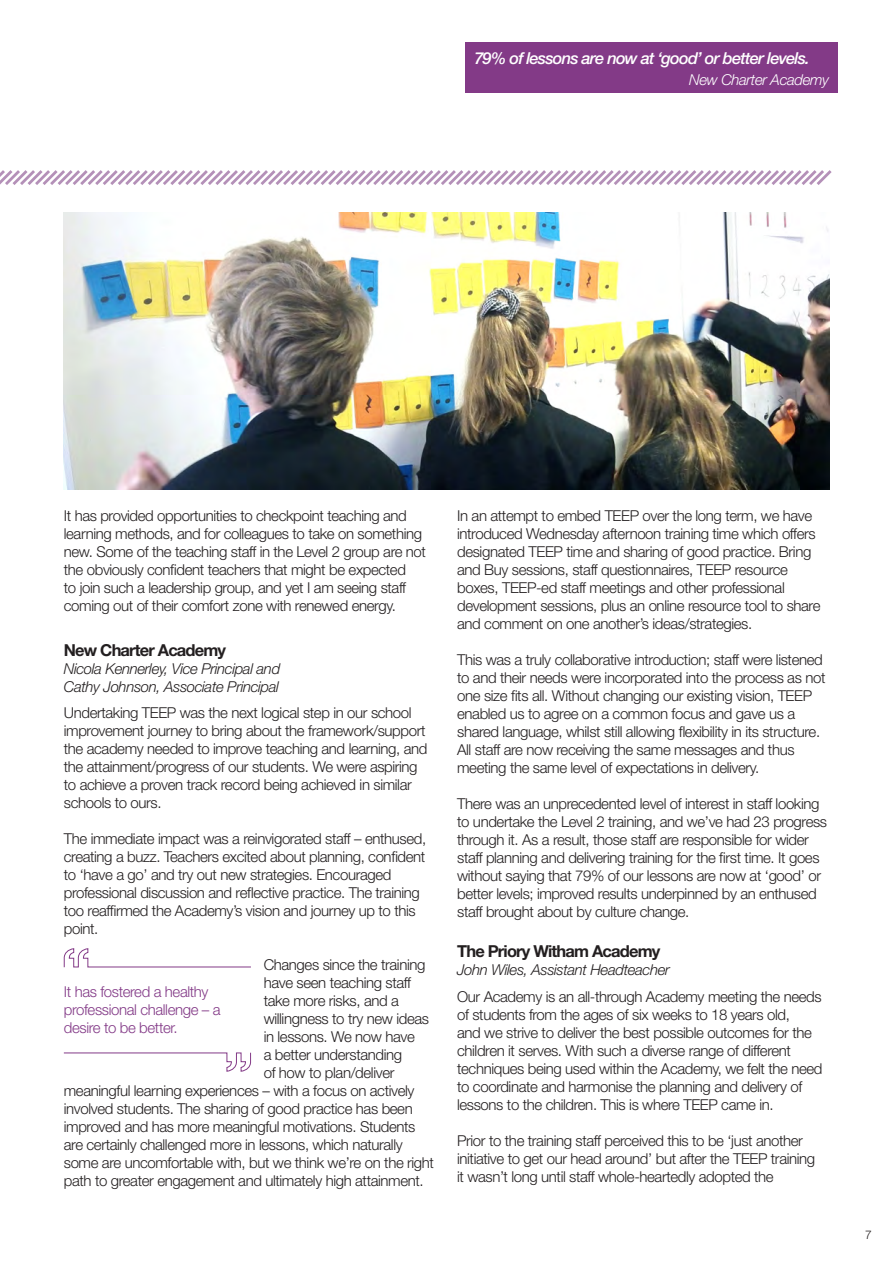
<style>
.page{position:relative;width:893px;height:1263px;background:#fff}
.page>*{position:absolute;margin:0;border:0;box-sizing:border-box;transform-origin:0 0}
.t1{font:italic 500 16.5px "Helvetica Neue LT Std";letter-spacing:-.05em;color:#fff}
.t2{font:700 16.5px "Helvetica Neue LT Std";letter-spacing:-.05em;color:#231f20}
.t3{font:300 15px/18px "Helvetica Neue LT Std";letter-spacing:-.025em;color:#231f20}
.t4{font:italic 300 15px/18px "Helvetica Neue LT Std";letter-spacing:-.025em;color:#231f20}
.t5{font:300 15px/18px "Helvetica Neue LT Std";letter-spacing:-.025em;color:#833a87}
.t6{font:italic 300 15px "Helvetica Neue LT Std";letter-spacing:-.025em;color:#fff}
.t7{font:300 12px "Helvetica Neue LT Std";color:#231f20}
</style>
<div class="page">
<img style="left:64px;top:213px;width:765px;height:276px">
<svg style="left:63px;top:948px;width:188px;height:20px"></svg>
<svg style="left:63px;top:1052px;width:188px;height:20px"></svg>
<div style="left:466px;top:43px;width:372px;height:50px;background:#833a87"></div>
<svg style="left:0;top:170px;width:832px;height:15px"></svg>
<p class="t1" style="left:474px;top:48px;width:337px">79% of lessons are now at ‘good’ or better levels.</p>
<p class="t6" style="left:689px;top:71px;width:141px">New Charter Academy</p>
<p class="t3" style="left:64px;top:506px;width:364px">It has provided opportunities to checkpoint teaching and learning methods, and for colleagues to take on something new. Some of the teaching staff in the Level 2 group are not the obviously confident teachers that might be expected<br>to join such a leadership group, and yet I am seeing staff coming out of their comfort zone with renewed energy.</p>
<p class="t2" style="left:64px;top:639px;width:164px">New Charter Academy</p>
<p class="t4" style="left:64px;top:659px;width:218px">Nicola Kennerley, Vice Principal and<br>Cathy Johnson, Associate Principal</p>
<p class="t3" style="left:64px;top:703px;width:365px">Undertaking TEEP was the next logical step in our school improvement journey to bring about the framework/support the academy needed to improve teaching and learning, and the attainment/progress of our students. We were aspiring to achieve a proven track record being achieved in similar schools to ours.</p>
<p class="t3" style="left:64px;top:829px;width:364px">The immediate impact was a reinvigorated staff – enthused, creating a buzz. Teachers excited about planning, confident to ‘have a go’ and try out new strategies. Encouraged professional discussion and reflective practice. The training too reaffirmed the Academy’s vision and journey up to this point.</p>
<p class="t3" style="left:264px;top:955px;width:163px">Changes since the training</p>
<p class="t3" style="left:264px;top:973px;width:149px">have seen teaching staff</p>
<p class="t3" style="left:264px;top:991px;width:137px">take more risks, and a</p>
<p class="t3" style="left:264px;top:1009px;width:167px">willingness to try new ideas</p>
<p class="t3" style="left:264px;top:1027px;width:153px">in lessons. We now have</p>
<p class="t3" style="left:264px;top:1045px;width:140px">a better understanding</p>
<p class="t3" style="left:264px;top:1063px;width:132px">of how to plan/deliver</p>
<p class="t3" style="left:64px;top:1081px;width:352px">meaningful learning experiences – with a focus on actively</p>
<p class="t3" style="left:64px;top:1099px;width:350px">involved students. The sharing of good practice has been</p>
<p class="t3" style="left:64px;top:1117px;width:353px">improved and has more meaningful motivations. Students</p>
<p class="t3" style="left:64px;top:1135px;width:340px">are certainly challenged more in lessons, which naturally</p>
<p class="t3" style="left:64px;top:1153px;width:372px">some are uncomfortable with, but we think we’re on the right</p>
<p class="t3" style="left:64px;top:1171px;width:361px">path to greater engagement and ultimately high attainment.</p>
<p class="t5" style="left:64px;top:983px;width:158px">It has fostered a healthy professional challenge – a desire to be better.</p>
<p class="t3" style="left:457px;top:506px;width:365px">In an attempt to embed TEEP over the long term, we have introduced Wednesday afternoon training time which offers designated TEEP time and sharing of good practice. Bring and Buy sessions, staff questionnaires, TEEP resource boxes, TEEP-ed staff meetings and other professional development sessions, plus an online resource tool to share and comment on one another’s ideas/strategies.</p>
<p class="t3" style="left:457px;top:650px;width:370px">This was a truly collaborative introduction; staff were listened to and their needs were incorporated into the process as not one size fits all. Without changing our existing vision, TEEP enabled us to agree on a common focus and gave us a shared language, whilst still allowing flexibility in its structure.<br>All staff are now receiving the same messages and thus meeting the same level of expectations in delivery.</p>
<p class="t3" style="left:457px;top:794px;width:371px">There was an unprecedented level of interest in staff looking to undertake the Level 2 training, and we’ve had 23 progress through it. As a result, those staff are responsible for wider staff planning and delivering training for the first time. It goes without saying that 79% of our lessons are now at ‘good’ or better levels; improved results underpinned by an enthused staff brought about by culture change.</p>
<p class="t2" style="left:457px;top:941px;width:205px">The Priory Witham Academy</p>
<p class="t4" style="left:457px;top:961px;width:214px">John Wiles, Assistant Headteacher</p>
<p class="t3" style="left:457px;top:987px;width:367px">Our Academy is an all-through Academy meeting the needs of students from the ages of six weeks to 18 years old,<br>and we strive to deliver the best possible outcomes for the children it serves. With such a diverse range of different techniques being used within the Academy, we felt the need to coordinate and harmonise the planning and delivery of lessons to the children. This is where TEEP came in.</p>
<p class="t3" style="left:457px;top:1131px;width:360px">Prior to the training staff perceived this to be ‘just another initiative to get our head around’ but after the TEEP training it wasn’t long until staff whole-heartedly adopted the</p>
<p class="t7" style="left:865px;top:1227px;width:8px">7</p>
</div>
